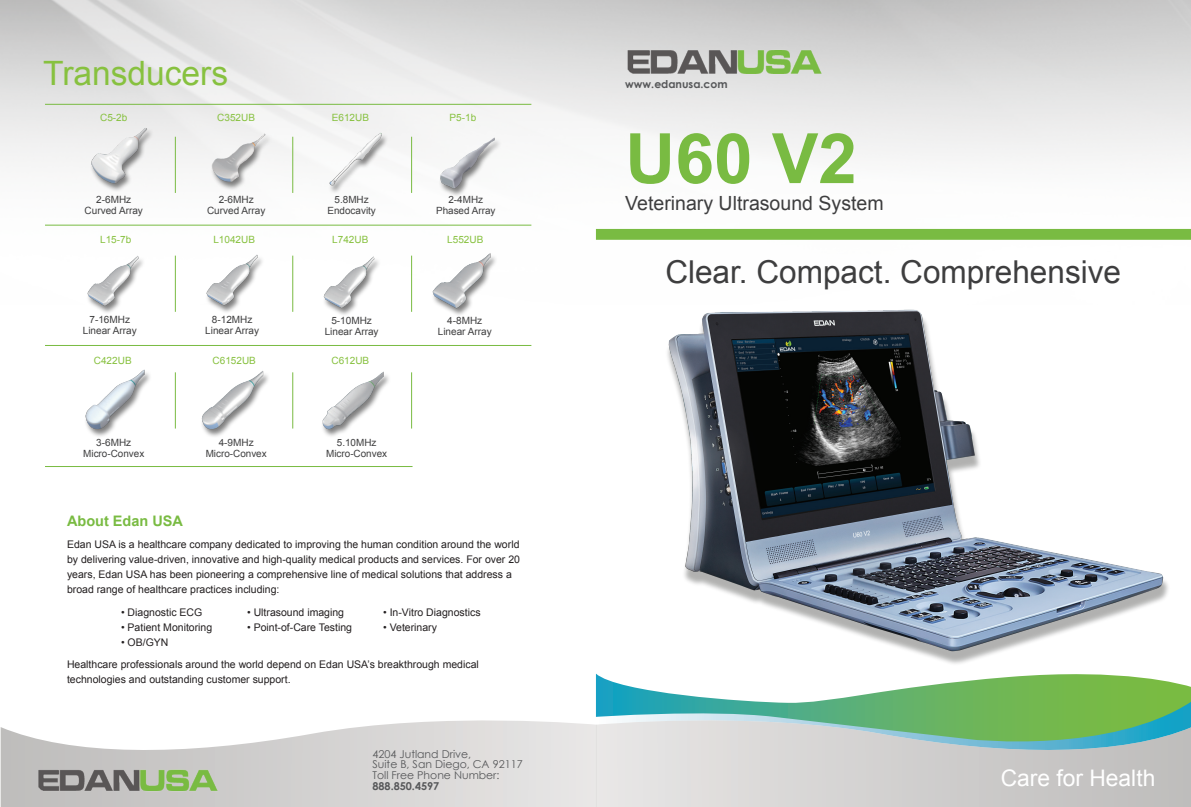
<style>
.page{position:relative;width:1191px;height:807px;background:#fff}
.page>*{position:absolute;margin:0;border:0;box-sizing:border-box;transform-origin:0 0}
.t1{font:700 69.4px "Arial";color:#79bb42}
.t2{font:33.5px "Arial";color:#87c13f}
.t3{font:31.5px "Arial";color:#3e3e3f}
.t4{font:22.8px "Arial";color:#fff}
.t5{font:19.5px "Arial";color:#3e3e3f}
.t6{font:700 14.5px "Arial";color:#79bb42}
.t7{font:10.9px/10.9px "Century Gothic";color:#57585a}
.t8{font:700 10.9px "Century Gothic";color:#57585a}
.t9{font:10.5px/15px "Arial";color:#231f20}
.t10{font:10px/11px "Arial";color:#3e3e3f;text-align:center}
.t11{font:10px "Arial";color:#87c13f}
.t12{font:9.9px/10.9px "Arial";color:#3e3e3f;text-align:center}
</style>
<div class="page">
<svg style="left:596px;top:673px;width:595px;height:46px"></svg>
<svg style="left:596px;top:719px;width:595px;height:87px;background:#c1cdc6"></svg>
<svg style="left:1px;top:720px;width:595px;height:86px"></svg>
<img style="left:625px;top:47px;width:196px;height:28px">
<div style="left:596px;top:229px;width:595px;height:11px;background:#79bb42"></div>
<img style="left:37px;top:767px;width:180px;height:25px">
<img style="left:667px;top:309px;width:501px;height:355px">
<img style="left:0;top:101px;width:595px;height:366px">
<hr style="left:45px;top:104px;width:486px;height:1px;background:#79bb42">
<hr style="left:45px;top:224px;width:486px;height:1px;background:#79bb42">
<hr style="left:45px;top:345px;width:486px;height:1px;background:#79bb42">
<hr style="left:45px;top:466px;width:367px;height:1px;background:#79bb42">
<hr style="left:175px;top:372px;width:1px;height:56px;background:#79bb42">
<hr style="left:175px;top:255px;width:1px;height:57px;background:#79bb42">
<hr style="left:175px;top:137px;width:1px;height:56px;background:#79bb42">
<hr style="left:292px;top:372px;width:1px;height:56px;background:#79bb42">
<hr style="left:292px;top:255px;width:1px;height:57px;background:#79bb42">
<hr style="left:292px;top:137px;width:1px;height:56px;background:#79bb42">
<hr style="left:411px;top:372px;width:1px;height:56px;background:#79bb42">
<hr style="left:411px;top:255px;width:1px;height:57px;background:#79bb42">
<hr style="left:411px;top:137px;width:1px;height:56px;background:#79bb42">
<h2 class="t2" style="left:43px;top:52px;width:187px">Transducers</h2>
<p class="t11" style="left:100px;top:111px;width:29px">C5-2b</p>
<p class="t11" style="left:217px;top:111px;width:39px">C352UB</p>
<p class="t11" style="left:332px;top:111px;width:39px">E612UB</p>
<p class="t11" style="left:449px;top:111px;width:28px">P5-1b</p>
<p class="t10" style="left:85px;top:194px;width:60px">2-6MHz<br>Curved Array</p>
<p class="t10" style="left:207px;top:194px;width:60px">2-6MHz<br>Curved Array</p>
<p class="t12" style="left:327px;top:194px;width:50px">5.8MHz<br>Endocavity</p>
<p class="t12" style="left:436px;top:194px;width:61px">2-4MHz<br>Phased Array</p>
<p class="t11" style="left:100px;top:233px;width:33px">L15-7b</p>
<p class="t11" style="left:213px;top:233px;width:43px">L1042UB</p>
<p class="t11" style="left:332px;top:233px;width:38px">L742UB</p>
<p class="t11" style="left:447px;top:233px;width:38px">L552UB</p>
<p class="t10" style="left:83px;top:314px;width:55px">7-16MHz<br>Linear Array</p>
<p class="t10" style="left:205px;top:314px;width:55px">8-12MHz<br>Linear Array</p>
<p class="t10" style="left:325px;top:315px;width:55px">5-10MHz<br>Linear Array</p>
<p class="t10" style="left:438px;top:315px;width:55px">4-8MHz<br>Linear Array</p>
<p class="t11" style="left:94px;top:353px;width:39px">C422UB</p>
<p class="t11" style="left:212px;top:353px;width:45px">C6152UB</p>
<p class="t11" style="left:331px;top:353px;width:39px">C612UB</p>
<p class="t10" style="left:96px;top:436px;width:36px">3-6MHz</p>
<p class="t12" style="left:83px;top:447px;width:63px">Micro-Convex</p>
<p class="t10" style="left:219px;top:436px;width:36px">4-9MHz</p>
<p class="t12" style="left:206px;top:447px;width:63px">Micro-Convex</p>
<p class="t12" style="left:326px;top:437px;width:63px">5.10MHz<br>Micro-Convex</p>
<h3 class="t6" style="left:67px;top:511px;width:117px">About Edan USA</h3>
<p class="t9" style="left:67px;top:537px;width:454px">Edan USA is a healthcare company dedicated to improving the human condition around the world by delivering value-driven, innovative and high-quality medical products and services. For over 20 years, Edan USA has been pioneering a comprehensive line of medical solutions that address a broad range of healthcare practices including:</p>
<p class="t9" style="left:121px;top:604px;width:83px">• Diagnostic ECG</p>
<p class="t9" style="left:247px;top:604px;width:99px">• Ultrasound imaging</p>
<p class="t9" style="left:383px;top:604px;width:99px">• In-Vitro Diagnostics</p>
<p class="t9" style="left:121px;top:619px;width:93px">• Patient Monitoring</p>
<p class="t9" style="left:247px;top:619px;width:107px">• Point-of-Care Testing</p>
<p class="t9" style="left:383px;top:619px;width:55px">• Veterinary</p>
<p class="t9" style="left:67px;top:631px;width:413px;line-height:22.2px;text-indent:54px">• OB/GYN<br>Healthcare professionals around the world depend on Edan USA’s breakthrough medical</p>
<p class="t9" style="left:67px;top:671px;width:225px">technologies and outstanding customer support.</p>
<p class="t7" style="left:372px;top:747px;width:152px">4204 Jutland Drive,<br>Suite B, San Diego, CA 92117<br>Toll Free Phone Number:</p>
<p class="t8" style="left:372px;top:777px;width:68px">888.850.4597</p>
<p class="t8" style="left:625px;top:76px;width:104px">www.edanusa.com</p>
<h1 class="t1" style="left:625px;top:112px;width:233px">U60 V2</h1>
<h3 class="t5" style="left:625px;top:190px;width:260px">Veterinary Ultrasound System</h3>
<h3 class="t3" style="left:665px;top:251px;width:457px">Clear. Compact. Comprehensive</h3>
<h3 class="t4" style="left:1000px;top:762px;width:156px">Care for Health</h3>
</div>
